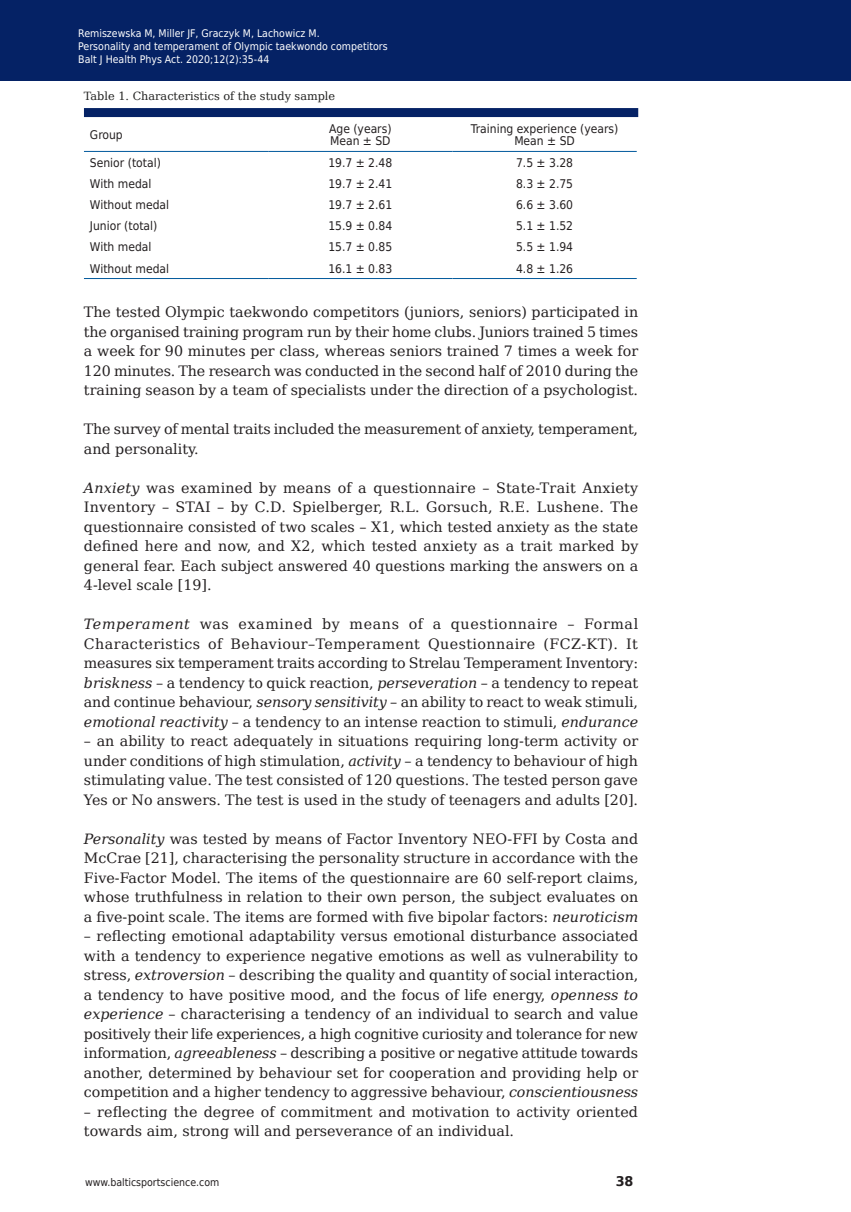
<style>
.page{position:relative;width:851px;height:1212px;background:#fff}
.page>*{position:absolute;margin:0;border:0;box-sizing:border-box;transform-origin:0 0}
.t1{font:14.25px/19.5px "DejaVu Serif";color:#231f20;text-align:justify}
.t2{font:700 13.35px "DejaVu Sans";color:#231f20;scale:.96 1}
.t3{font:12px/12px "DejaVu Sans Condensed";color:#231f20}
.t4{font:11.25px "DejaVu Serif";color:#222221}
.t5{font:10.5px/12.6px "DejaVu Sans Condensed";color:#fff}
.t6{font:700 10.5px "DejaVu Sans";color:#fff}
.t7{font:10.5px "DejaVu Sans";color:#fff}
.t8{font:10.5px "DejaVu Sans Condensed";color:#231f20}
.s1{font-style:italic}
</style>
<div class="page">
<div style="left:84px;top:108px;width:554px;height:9px;background:#052265"></div>
<hr style="left:84px;top:151px;width:184px;height:1px;background:#01599c">
<hr style="left:268px;top:151px;width:184px;height:1px;background:#01599c">
<hr style="left:452px;top:151px;width:184px;height:1px;background:#01599c">
<hr style="left:84px;top:278px;width:184px;height:1px;background:#01599c">
<hr style="left:268px;top:278px;width:184px;height:1px;background:#01599c">
<hr style="left:452px;top:278px;width:184px;height:1px;background:#01599c">
<div style="left:0;top:0;width:850px;height:80px;background:#052265"></div>
<p class="t5" style="left:78px;top:27px;width:311px">Remiszewska M, Miller JF, Graczyk M, Lachowicz M.<br>Personality and temperament of Olympic taekwondo competitors<br>Balt J Health Phys Act. 2020;12(2):35-44</p>
<p class="t6" style="left:86px;top:34px;width:358px">Baltic Journal of Health and Physical Activity 2014; 1(1): 1-4</p>
<p class="t7" style="left:86px;top:46px;width:320px">Journal of Gdansk University of Physical Education and Sport</p>
<p class="t4" style="left:84px;top:87px;width:253px">Table 1. Characteristics of the study sample</p>
<p class="t3" style="left:90px;top:129px;width:34px">Group</p>
<p class="t3" style="left:329px;top:123px;width:64px">Age (years)<br>Mean ± SD</p>
<p class="t3" style="left:471px;top:123px;width:149px;text-align:center">Training experience (years)<br>Mean ± SD</p>
<p class="t3" style="left:90px;top:156px;width:72px">Senior (total)</p>
<p class="t3" style="left:328px;top:156px;width:65px">19.7 ± 2.48</p>
<p class="t3" style="left:516px;top:156px;width:59px">7.5 ± 3.28</p>
<p class="t3" style="left:90px;top:178px;width:63px">With medal</p>
<p class="t3" style="left:328px;top:178px;width:65px">19.7 ± 2.41</p>
<p class="t3" style="left:516px;top:178px;width:59px">8.3 ± 2.75</p>
<p class="t3" style="left:90px;top:199px;width:81px">Without medal</p>
<p class="t3" style="left:328px;top:199px;width:65px">19.7 ± 2.61</p>
<p class="t3" style="left:516px;top:199px;width:59px">6.6 ± 3.60</p>
<p class="t3" style="left:90px;top:220px;width:69px">Junior (total)</p>
<p class="t3" style="left:328px;top:220px;width:65px">15.9 ± 0.84</p>
<p class="t3" style="left:516px;top:220px;width:59px">5.1 ± 1.52</p>
<p class="t3" style="left:90px;top:241px;width:63px">With medal</p>
<p class="t3" style="left:328px;top:241px;width:65px">15.7 ± 0.85</p>
<p class="t3" style="left:516px;top:241px;width:59px">5.5 ± 1.94</p>
<p class="t3" style="left:90px;top:262px;width:81px">Without medal</p>
<p class="t3" style="left:328px;top:262px;width:65px">16.1 ± 0.83</p>
<p class="t3" style="left:516px;top:262px;width:59px">4.8 ± 1.26</p>
<p class="t1" style="left:84px;top:302px;width:555px">The tested Olympic taekwondo competitors (juniors, seniors) participated in the organised training program run by their home clubs. Juniors trained 5 times a week for 90 minutes per class, whereas seniors trained 7 times a week for 120 minutes. The research was conducted in the second half of 2010 during the training season by a team of specialists under the direction of a psychologist.</p>
<p class="t1" style="left:84px;top:419px;width:555px">The survey of mental traits included the measurement of anxiety, temperament, and personality.</p>
<p class="t1" style="left:84px;top:478px;width:556px"><span class="s1">Anxiety</span> was examined by means of a questionnaire – State-Trait Anxiety Inventory – STAI – by C.D. Spielberger, R.L. Gorsuch, R.E. Lushene. The questionnaire consisted of two scales – X1, which tested anxiety as the state defined here and now, and X2, which tested anxiety as a trait marked by general fear. Each subject answered 40 questions marking the answers on a 4-level scale [19].</p>
<p class="t1" style="left:84px;top:614px;width:555px"><span class="s1">Temperament</span> was examined by means of a questionnaire – Formal Characteristics of Behaviour–Temperament Questionnaire (FCZ-KT). It measures six temperament traits according to Strelau Temperament Inventory: <span class="s1">briskness</span> – a tendency to quick reaction, <span class="s1">perseveration</span> – a tendency to repeat and continue behaviour, <span class="s1">sensory sensitivity</span> – an ability to react to weak stimuli, <span class="s1">emotional reactivity</span> – a tendency to an intense reaction to stimuli, <span class="s1">endurance</span></p>
<p class="t1" style="left:84px;top:731px;width:555px">– an ability to react adequately in situations requiring long-term activity or under conditions of high stimulation, <span class="s1">activity</span> – a tendency to behaviour of high stimulating value. The test consisted of 120 questions. The tested person gave Yes or No answers. The test is used in the study of teenagers and adults [20].</p>
<p class="t1" style="left:84px;top:828px;width:555px"><span class="s1">Personality</span> was tested by means of Factor Inventory NEO-FFI by Costa and McCrae [21], characterising the personality structure in accordance with the Five-Factor Model. The items of the questionnaire are 60 self-report claims, whose truthfulness in relation to their own person, the subject evaluates on a five-point scale. The items are formed with five bipolar factors: <span class="s1">neuroticism</span></p>
<p class="t1" style="left:84px;top:926px;width:556px">– reflecting emotional adaptability versus emotional disturbance associated with a tendency to experience negative emotions as well as vulnerability to stress, <span class="s1">extroversion</span> – describing the quality and quantity of social interaction, a tendency to have positive mood, and the focus of life energy, <span class="s1">openness to experience</span> – characterising a tendency of an individual to search and value positively their life experiences, a high cognitive curiosity and tolerance for new information, <span class="s1">agreeableness</span> – describing a positive or negative attitude towards another, determined by behaviour set for cooperation and providing help or competition and a higher tendency to aggressive behaviour, <span class="s1">conscientiousness</span></p>
<p class="t1" style="left:84px;top:1101px;width:555px">– reflecting the degree of commitment and motivation to activity oriented towards aim, strong will and perseverance of an individual.</p>
<p class="t8" style="left:85px;top:1174px;width:136px">www.balticsportscience.com</p>
<p class="t2" style="left:615px;top:1170px;width:20px">38</p>
</div>
